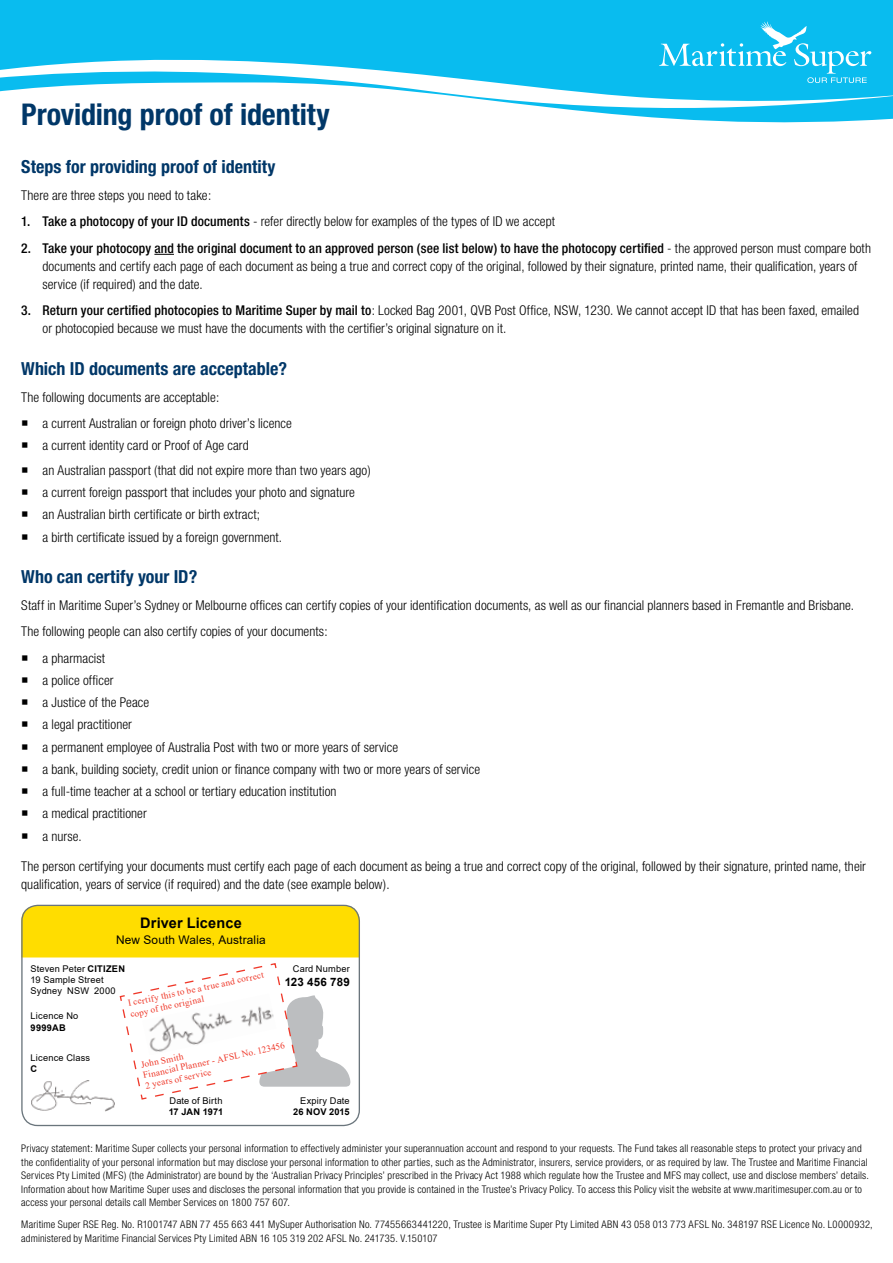
<style>
.page{position:relative;width:893px;height:1263px;background:#fff}
.page>*{position:absolute;margin:0;border:0;box-sizing:border-box;transform-origin:0 0}
.t1{font:700 condensed 30px "Helvetica Neue";color:#003768}
.t2{font:700 condensed 18px "Helvetica Neue";color:#003768}
.t3{font:700 14.55px "Arial";letter-spacing:.01em;color:#000}
.t4{font:300 condensed 13.5px/22.2px "Helvetica Neue";letter-spacing:.005em;color:#000}
.t5{font:11.85px "Arial";letter-spacing:.01em;color:#000}
.t6{font:700 11.55px "Arial";letter-spacing:.02em;color:#000}
.t7{font:300 condensed 10.5px/13.5px "Helvetica Neue";letter-spacing:.02em;color:#000}
.t8{font:9.3px/10.5px "Times New Roman";color:#ef3829}
.t9{font:9.3px/11.2px "Arial";letter-spacing:.02em;color:#000}
.t10{font:700 9.3px "Arial";letter-spacing:.01em;color:#000}
.s1{font-weight:500}
.s2{font-weight:700}
</style>
<div class="page">
<svg style="left:0;top:0;width:893px;height:123px;fill:#09bcef"></svg>
<svg style="left:659px;top:21px;width:212px;height:62px;background:#27c4f0"></svg>
<svg style="left:154px;top:254px;width:20px;height:1px"></svg>
<svg style="left:21px;top:906px;width:339px;height:194px"></svg>
<img style="left:142px;top:993px;width:134px;height:62px">
<img style="left:31px;top:1079px;width:85px;height:33px">
<h1 class="t1" style="left:21px;top:96px;width:310px">Providing proof of identity</h1>
<h2 class="t2" style="left:21px;top:156px;width:256px">Steps for providing proof of identity</h2>
<p class="t4" style="left:21px;top:184px;width:191px">There are three steps you need to take:</p>
<p class="t4" style="left:21px;top:210px;width:535px"><span class="s1">1. Take a photocopy of your ID documents</span> - refer directly below for examples of the types of ID we accept</p>
<p class="t4" style="left:43px;top:239px;width:830px;line-height:18px;text-indent:-21px"><span class="s1">2. Take your photocopy and the original document to an approved person (see list below) to have the photocopy certified</span> - the approved person must compare both documents and certify each page of each document as being a true and correct copy of the original, followed by their signature, printed name, their qualification, years of service (if required) and the date.</p>
<p class="t4" style="left:43px;top:302px;width:818px;line-height:18px;text-indent:-21px"><span class="s1">3. Return your certified photocopies to Maritime Super by mail to</span>: Locked Bag 2001, QVB Post Office, NSW, 1230. We cannot accept ID that has been faxed, emailed or photocopied because we must have the documents with the certifier’s original signature on it.</p>
<h2 class="t2" style="left:21px;top:358px;width:267px">Which ID documents are acceptable?</h2>
<p class="t4" style="left:43px;top:383px;width:251px;line-height:26.5px;text-indent:-21px">The following documents are acceptable:<br>a current Australian or foreign photo driver’s licence</p>
<p class="t4" style="left:43px;top:433px;width:330px;line-height:24.5px">a current identity card or Proof of Age card<br>an Australian passport (that did not expire more than two years ago)</p>
<p class="t4" style="left:43px;top:481px;width:314px">a current foreign passport that includes your photo and signature an Australian birth certificate or birth extract;<br>a birth certificate issued by a foreign government.</p>
<h2 class="t2" style="left:21px;top:566px;width:178px">Who can certify your ID?</h2>
<p class="t4" style="left:21px;top:594px;width:834px">Staff in Maritime Super’s Sydney or Melbourne offices can certify copies of your identification documents, as well as our financial planners based in Fremantle and Brisbane.</p>
<p class="t4" style="left:21px;top:620px;width:308px">The following people can also certify copies of your documents:</p>
<p class="t4" style="left:43px;top:647px;width:64px">a pharmacist</p>
<p class="t4" style="left:43px;top:669px;width:439px">a police officer<br>a Justice of the Peace<br>a legal practitioner<br>a permanent employee of Australia Post with two or more years of service<br>a bank, building society, credit union or finance company with two or more years of service a full-time teacher at a school or tertiary education institution<br>a medical practitioner<br>a nurse.</p>
<p class="t4" style="left:21px;top:857px;width:846px;line-height:18px">The person certifying your documents must certify each page of each document as being a true and correct copy of the original, followed by their signature, printed name, their qualification, years of service (if required) and the date (see example below).</p>
<p class="t3" style="left:140px;top:913px;width:103px">Driver Licence</p>
<p class="t5" style="left:116px;top:932px;width:151px">New South Wales, Australia</p>
<p class="t9" style="left:31px;top:963px;width:96px">Steven Peter <span class="s2">CITIZEN<br></span>19 Sample Street<br>Sydney NSW 2000</p>
<p class="t9" style="left:293px;top:963px;width:58px">Card Number</p>
<p class="t8" style="left:127px;top:997px;width:140px;line-height:11.2px;rotate:-12deg">I certify this to be a true and correct copy of the original</p>
<p class="t8" style="left:140px;top:1059px;width:146px;rotate:-12deg">John Smith<br>Financial Planner - AFSL No. 123456<br>2 years of service</p>
<p class="t6" style="left:285px;top:974px;width:67px">123 456 789</p>
<p class="t9" style="left:31px;top:1010px;width:49px">Licence No</p>
<p class="t10" style="left:31px;top:1021px;width:37px">9999AB</p>
<p class="t9" style="left:31px;top:1051px;width:61px">Licence Class</p>
<p class="t10" style="left:31px;top:1062px;width:8px">C</p>
<p class="t9" style="left:169px;top:1095px;width:55px">Date of Birth</p>
<p class="t10" style="left:169px;top:1105px;width:56px">17 JAN 1971</p>
<p class="t9" style="left:300px;top:1095px;width:51px">Expiry Date</p>
<p class="t10" style="left:293px;top:1105px;width:58px">26 NOV 2015</p>
<p class="t7" style="left:21px;top:1142px;width:849px">Privacy statement: Maritime Super collects your personal information to effectively administer your superannuation account and respond to your requests. The Fund takes all reasonable steps to protect your privacy and the confidentiality of your personal information but may disclose your personal information to other parties, such as the Administrator, insurers, service providers, or as required by law. The Trustee and Maritime Financial Services Pty Limited (MFS) (the Administrator) are bound by the ‘Australian Privacy Principles’ prescribed in the Privacy Act 1988 which regulate how the Trustee and MFS may collect, use and disclose members’ details.<br>Information about how Maritime Super uses and discloses the personal information that you provide is contained in the Trustee’s Privacy Policy. To access this Policy visit the website at www.maritimesuper.com.au or to access your personal details call Member Services on 1800 757 607.</p>
<p class="t7" style="left:21px;top:1218px;width:853px">Maritime Super RSE Reg. No. R1001747 ABN 77 455 663 441 MySuper Authorisation No. 77455663441220, Trustee is Maritime Super Pty Limited ABN 43 058 013 773 AFSL No. 348197 RSE Licence No. L0000932, administered by Maritime Financial Services Pty Limited ABN 16 105 319 202 AFSL No. 241735. V.150107</p>
</div>
